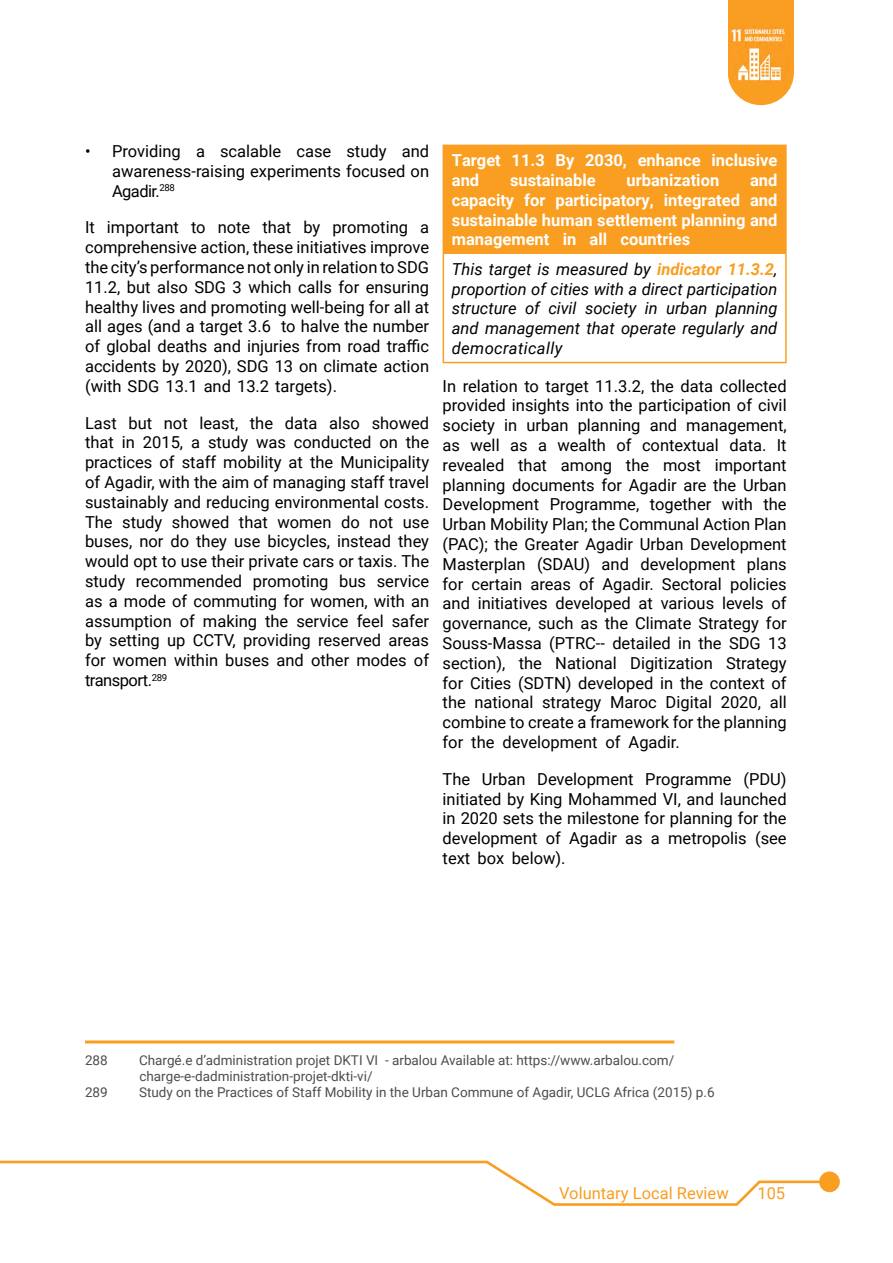
<style>
.page{position:relative;width:893px;height:1263px;background:#fff}
.page>*{position:absolute;margin:0;border:0;box-sizing:border-box;transform-origin:0 0}
.t1{font:16.5px/19.8px "Roboto";color:#000;text-align:justify}
.t2{font:italic 16.5px/19.8px "Roboto";color:#000;text-align:justify}
.t3{font:700 16.5px/19.8px "Roboto";color:#fff}
.t4{font:16.5px "Roboto";color:#f99e21}
.t5{font:13.5px/16.2px "Roboto";color:#4d4d4f}
.s1{font-weight:700;color:#f99e21}
</style>
<div class="page">
<div style="left:728px;top:0;width:66px;height:73px;background:#f99e21"></div>
<div style="left:729px;top:42px;width:64px;height:62px;background:#f99e21;border-radius:50%"></div>
<div style="left:728px;top:41px;width:66px;height:64px;border:2px solid #f99e21;border-radius:50%"></div>
<img style="left:730px;top:25px;width:60px;height:57px">
<div style="left:820px;top:1172px;width:19px;height:19px;background:#f99e21;border-radius:50%"></div>
<div style="left:819px;top:1171px;width:21px;height:21px;border:2px solid #f99e21;border-radius:50%"></div>
<svg style="left:0;top:1160px;width:826px;height:46px"></svg>
<hr style="left:85px;top:1040px;width:589px;height:3px;background:#f99e21">
<div style="left:443px;top:145px;width:343px;height:109px;background:#f99e21"></div>
<hr style="left:443px;top:145px;width:344px;height:1px;background:#f99e21">
<hr style="left:785px;top:146px;width:2px;height:108px;background:#f99e21">
<hr style="left:443px;top:254px;width:1px;height:108px;background:#f99e21">
<hr style="left:785px;top:254px;width:2px;height:108px;background:#f99e21">
<hr style="left:443px;top:362px;width:344px;height:1px;background:#f99e21">
<p class="t1" style="left:112px;top:141px;width:319px;text-indent:-27px">• Providing a scalable case study and awareness-raising experiments focused on Agadir.<sup>288</sup></p>
<p class="t1" style="left:85px;top:217px;width:346px">It important to note that by promoting a comprehensive action, these initiatives improve the city’s performance not only in relation to SDG 11.2, but also SDG 3 which calls for ensuring healthy lives and promoting well-being for all at all ages (and a target 3.6 to halve the number of global deaths and injuries from road traffic accidents by 2020), SDG 13 on climate action (with SDG 13.1 and 13.2 targets).</p>
<p class="t1" style="left:85px;top:412px;width:346px">Last but not least, the data also showed that in 2015, a study was conducted on the practices of staff mobility at the Municipality of Agadir, with the aim of managing staff travel sustainably and reducing environmental costs.<br>The study showed that women do not use buses, nor do they use bicycles, instead they would opt to use their private cars or taxis. The study recommended promoting bus service as a mode of commuting for women, with an assumption of making the service feel safer by setting up CCTV, providing reserved areas for women within buses and other modes of transport.<sup>289</sup></p>
<p class="t3" style="left:452px;top:150px;width:327px">Target 11.3 By 2030, enhance inclusive and</p>
<p class="t3" style="left:452px;top:170px;width:327px;text-align:justify;text-indent:298px">and capacity for participatory, integrated and sustainable human settlement planning and management in all countries</p>
<p class="t2" style="left:452px;top:258px;width:327px">This target is measured by <span class="s1">indicator 11.3.2</span>, proportion of cities with a direct participation structure of civil society in urban planning and management that operate regularly and democratically</p>
<p class="t1" style="left:443px;top:375px;width:346px">In relation to target 11.3.2, the data collected provided insights into the participation of civil society in urban planning and management, as well as a wealth of contextual data. It revealed that among the most important planning documents for Agadir are the Urban Development Programme, together with the Urban Mobility Plan; the Communal Action Plan (PAC); the Greater Agadir Urban Development Masterplan (SDAU) and development plans for certain areas of Agadir. Sectoral policies and initiatives developed at various levels of governance, such as the Climate Strategy for Souss-Massa (PTRC-- detailed in the SDG 13 section), the National Digitization Strategy for Cities (SDTN) developed in the context of the national strategy Maroc Digital 2020, all combine to create a framework for the planning for the development of Agadir.</p>
<p class="t1" style="left:443px;top:768px;width:346px">The Urban Development Programme (PDU) initiated by King Mohammed VI, and launched in 2020 sets the milestone for planning for the development of Agadir as a metropolis (see text box below).</p>
<p class="t3" style="left:510px;top:170px;width:87px">sustainable</p>
<p class="t3" style="left:626px;top:170px;width:94px">urbanization</p>
<p class="t5" style="left:85px;top:1051px;width:24px">288</p>
<p class="t5" style="left:139px;top:1051px;width:537px">Chargé.e d’administration projet DKTI VI - arbalou Available at: https://www.arbalou.com/ charge-e-dadministration-projet-dkti-vi/</p>
<p class="t5" style="left:85px;top:1084px;width:24px">289</p>
<p class="t5" style="left:139px;top:1084px;width:577px">Study on the Practices of Staff Mobility in the Urban Commune of Agadir, UCLG Africa (2015) p.6</p>
<p class="t4" style="left:559px;top:1181px;width:171px">Voluntary Local Review</p>
<p class="t4" style="left:757px;top:1181px;width:29px">105</p>
</div>
